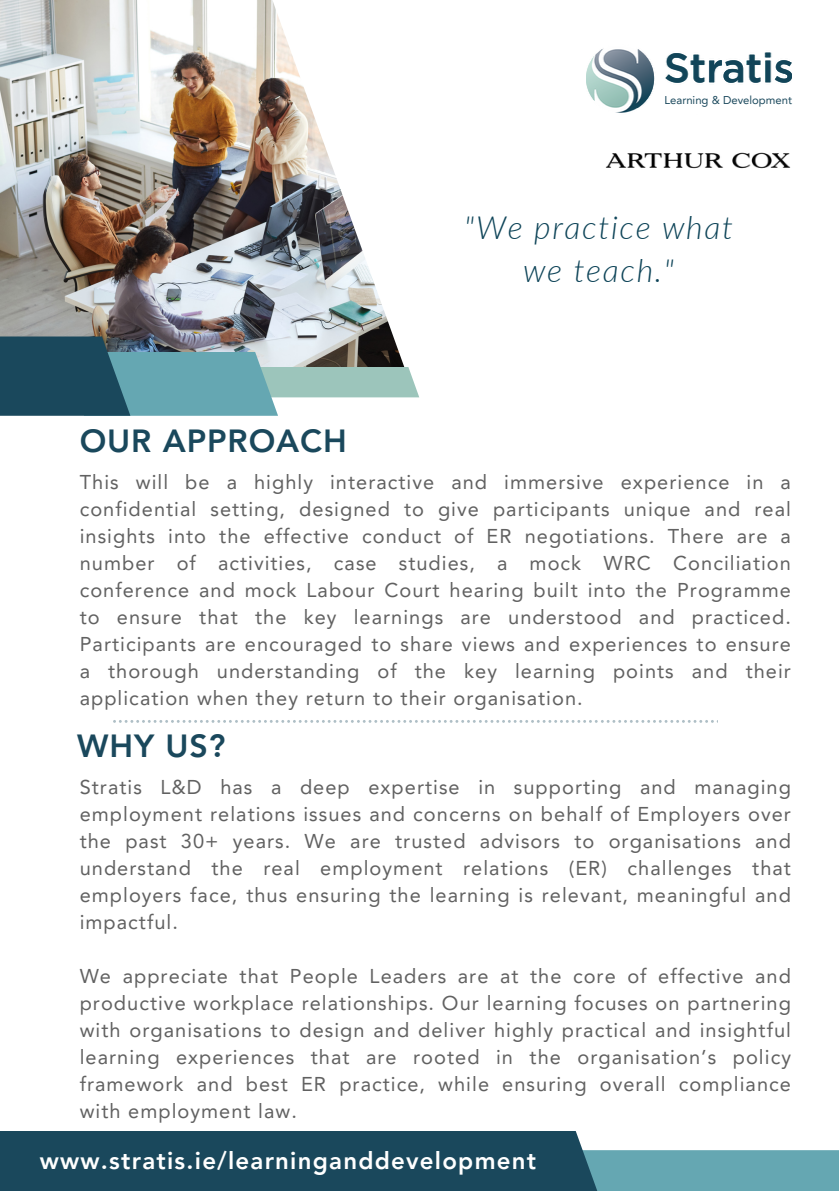
<style>
.page{position:relative;width:839px;height:1191px;background:#fff}
.page>*{position:absolute;margin:0;border:0;box-sizing:border-box;transform-origin:0 0}
.t1{font:italic 300 32px/43.6px "Lato";letter-spacing:.05em;color:#0f4559;text-align:center}
.t2{font:800 32px "Avenir LT Pro";letter-spacing:.03em;color:#1a485c}
.t3{font:800 24px "Avenir LT Pro";letter-spacing:.05em;color:#fff}
.t4{font:20px/27px "Avenir LT Pro";letter-spacing:.05em;color:#616161;text-align:justify}
.t5{font:11.4px "Avenir LT Pro";color:#1a485c}
</style>
<div class="page">
<img style="left:0;top:0;width:272px;height:337px">
<svg style="left:272px;top:0;width:520px;height:337px"></svg>
<div style="left:367px;top:1150px;width:471px;height:41px;background:#65a7b2"></div>
<svg style="left:0;top:337px;width:419px;height:79px;background:#6d939b"></svg>
<div style="left:0;top:1131px;width:598px;height:60px;background:#1a485c"></div>
<svg style="left:113px;top:720px;width:604px;height:3px"></svg>
<img style="left:586px;top:133px;width:206px;height:56px">
<img style="left:586px;top:44px;width:205px;height:71px">
<h4 class="t5" style="left:664px;top:95px;width:129px">Learning &amp; Development</h4>
<p class="t2" style="left:80px;top:428px;width:268px">OUR APPROACH</p>
<h1 class="t1" style="left:464px;top:205px;width:270px">"We practice what we teach."</h1>
<p class="t4" style="left:80px;top:470px;width:712px">This will be a highly interactive and immersive experience in a confidential setting, designed to give participants unique and real insights into the effective conduct of ER negotiations. There are a number of activities, case studies, a mock WRC Conciliation conference and mock Labour Court hearing built into the Programme to ensure that the key learnings are understood and practiced.<br>Participants are encouraged to share views and experiences to ensure a thorough understanding of the key learning points and their application when they return to their organisation.</p>
<h4 class="t2" style="left:77px;top:733px;width:150px">WHY US?</h4>
<h2 class="t4" style="left:80px;top:775px;width:712px">Stratis L&amp;D has a deep expertise in supporting and managing employment relations issues and concerns on behalf of Employers over the past 30+ years. We are trusted advisors to organisations and understand the real employment relations (ER) challenges that employers face, thus ensuring the learning is relevant, meaningful and impactful.</h2>
<h1 class="t4" style="left:80px;top:964px;width:712px">We appreciate that People Leaders are at the core of effective and productive workplace relationships. Our learning focuses on partnering with organisations to design and deliver highly practical and insightful learning experiences that are rooted in the organisation’s policy framework and best ER practice, while ensuring overall compliance with employment law.</h1>
<p class="t3" style="left:100px;top:1149px;width:269px">ww.stratis.ie/learning</p>
<p class="t3" style="left:40px;top:1151px;width:498px">www.stratis.ie/learninganddevelopment</p>
</div>
